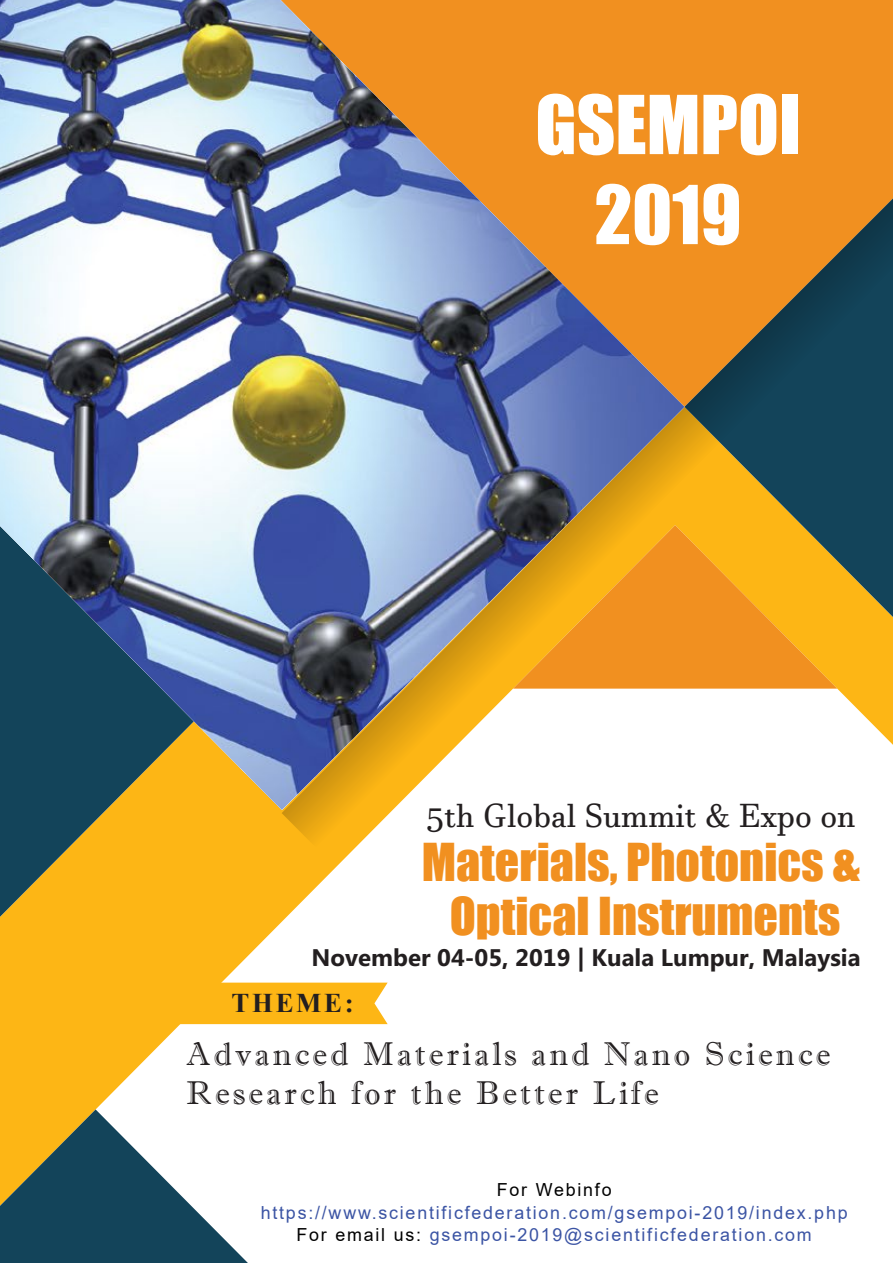
<style>
.page{position:relative;width:893px;height:1263px;background:#fff}
.page>*{position:absolute;margin:0;border:0;box-sizing:border-box;transform-origin:0 0}
.t1{font:75px/90px "Impact";color:#fff;text-align:center}
.t2{font:48px/54px "Impact";color:#f19020;text-align:center}
.t3{font:33px/39.6px "Imprint MT Shadow";letter-spacing:.1em;color:#231f20}
.t4{font:33px "Javanese Text";color:#231f20}
.t5{font:700 27px "Times New Roman";letter-spacing:.1em;color:#231f20}
.t6{font:700 24px "Microsoft Phags Pa";color:#231f20}
.t7{font:18px/23px "Arial";letter-spacing:.1em;color:#3b54a4;text-align:center}
.t8{font:18px "Arial";letter-spacing:.1em;color:#000}
.s1{color:#000}
</style>
<div class="page">
<svg style="left:0;top:810px;width:388px;height:299px;fill:#fdb615"></svg>
<div style="left:684px;top:0;width:209px;height:198px;background:#f19020"></div>
<svg style="left:0;top:810px;width:194px;height:107px;background:#bd9628"></svg>
<svg style="left:0;top:1109px;width:248px;height:154px"></svg>
<svg style="left:282px;top:198px;width:611px;height:651px"></svg>
<img style="left:0;top:0;width:684px;height:810px">
<div style="left:146px;top:982px;width:242px;height:42px;background:#fdb615"></div>
<h1 class="t1" style="left:535px;top:78px;width:267px">GSEMPOI<br>2019</h1>
<h3 class="t4" style="left:426px;top:796px;width:431px">5th Global Summit &amp; Expo on</h3>
<h2 class="t2" style="left:422px;top:833px;width:440px">Materials, Photonics &amp;<br>Optical Instruments</h2>
<h3 class="t6" style="left:312px;top:941px;width:550px">November 04-05, 2019 | Kuala Lumpur, Malaysia</h3>
<h3 class="t5" style="left:232px;top:984px;width:124px">THEME:</h3>
<h3 class="t3" style="left:187px;top:1033px;width:645px">Advanced Materials and Nano Science<br>Research for the Better Life</h3>
<p class="t8" style="left:497px;top:1177px;width:116px">For Webinfo</p>
<p class="t7" style="left:261px;top:1201px;width:588px">https://www.scientificfederation.com/gsempoi-2019/index.php<br><span class="s1">For email us:</span> gsempoi-2019@scientificfederation.com</p>
</div>
